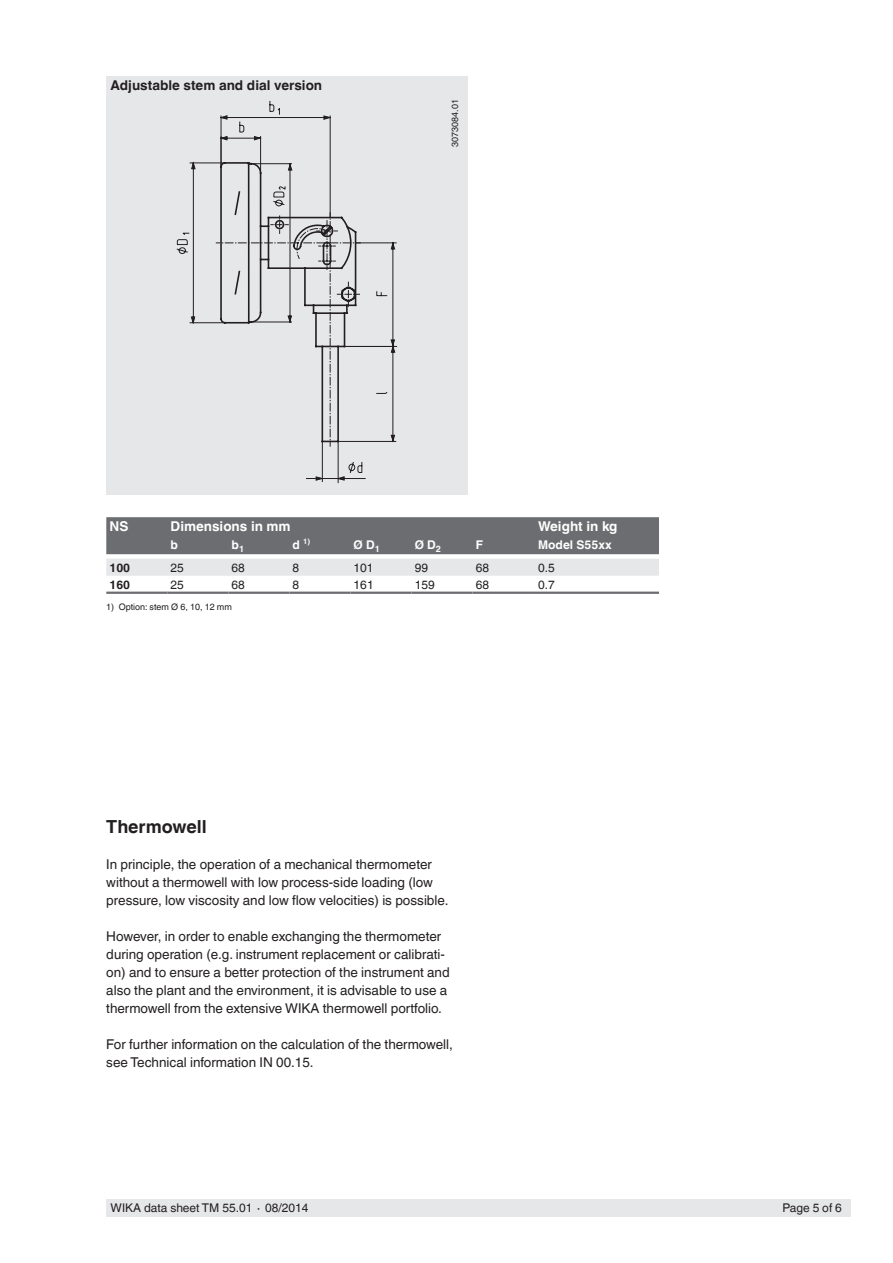
<style>
.page{position:relative;width:893px;height:1263px;background:#fff}
.page>*{position:absolute;margin:0;border:0;box-sizing:border-box;transform-origin:0 0}
.t1{font:700 18px "Helvetica World";color:#231f20}
.t2{font:13.5px/18px "Helvetica World";color:#231f20}
.t3{font:700 13.5px "Helvetica World";color:#231f20}
.t4{font:700 13.5px "Helvetica World";color:#fff}
.t5{font:12px "Helvetica World";color:#231f20}
.t6{font:700 12px "Helvetica World";color:#fff}
.t7{font:700 12px "Helvetica World";color:#231f20}
.t8{font:9px "Helvetica World";color:#231f20}
.t9{font:700 7.5px "Helvetica World";color:#fff}
.s1{font-size:12px}
</style>
<div class="page">
<div style="left:106px;top:1199px;width:744px;height:17px;background:#e6e7e9"></div>
<div style="left:106px;top:77px;width:362px;height:418px;background:#e6e7e9"></div>
<svg style="left:106px;top:517px;width:553px;height:59px;background:#9b9c9e"></svg>
<hr style="left:106px;top:592px;width:61px;height:2px;background:#6c6d70">
<hr style="left:167px;top:592px;width:61px;height:2px;background:#6c6d70">
<hr style="left:228px;top:592px;width:61px;height:2px;background:#6c6d70">
<hr style="left:289px;top:592px;width:61px;height:2px;background:#6c6d70">
<hr style="left:350px;top:592px;width:61px;height:2px;background:#6c6d70">
<hr style="left:411px;top:592px;width:61px;height:2px;background:#6c6d70">
<hr style="left:472px;top:592px;width:63px;height:2px;background:#6c6d70">
<hr style="left:535px;top:592px;width:124px;height:2px;background:#6c6d70">
<svg style="left:176px;top:101px;width:221px;height:380px"></svg>
<p class="t3" style="left:111px;top:77px;width:213px">Adjustable stem and dial version</p>
<p class="t8" style="left:450px;top:147px;width:49px;rotate:-90deg">3073084.01</p>
<p class="t4" style="left:109px;top:518px;width:20px">NS</p>
<p class="t4" style="left:171px;top:518px;width:122px">Dimensions in mm</p>
<p class="t4" style="left:538px;top:518px;width:81px">Weight in kg</p>
<p class="t6" style="left:171px;top:538px;width:9px">b</p>
<p class="t6" style="left:232px;top:538px;width:14px">b<sub>1</sub></p>
<p class="t9" style="left:293px;top:537px;width:19px"><span class="s1">d</span> 1)</p>
<p class="t6" style="left:354px;top:538px;width:28px">Ø D<sub>1</sub></p>
<p class="t6" style="left:415px;top:538px;width:28px">Ø D<sub>2</sub></p>
<p class="t6" style="left:476px;top:538px;width:9px">F</p>
<p class="t6" style="left:538px;top:538px;width:75px">Model S55xx</p>
<p class="t7" style="left:109px;top:560px;width:22px">100</p>
<p class="t5" style="left:171px;top:560px;width:15px">25</p>
<p class="t5" style="left:232px;top:560px;width:15px">68</p>
<p class="t5" style="left:293px;top:560px;width:8px">8</p>
<p class="t5" style="left:354px;top:560px;width:22px">101</p>
<p class="t5" style="left:415px;top:560px;width:15px">99</p>
<p class="t5" style="left:476px;top:560px;width:15px">68</p>
<p class="t5" style="left:538px;top:560px;width:18px">0.5</p>
<p class="t7" style="left:109px;top:577px;width:22px">160</p>
<p class="t5" style="left:171px;top:577px;width:15px">25</p>
<p class="t5" style="left:232px;top:577px;width:15px">68</p>
<p class="t5" style="left:293px;top:577px;width:8px">8</p>
<p class="t5" style="left:354px;top:577px;width:22px">161</p>
<p class="t5" style="left:415px;top:577px;width:22px">159</p>
<p class="t5" style="left:476px;top:577px;width:15px">68</p>
<p class="t5" style="left:538px;top:577px;width:18px">0.7</p>
<p class="t8" style="left:106px;top:601px;width:127px">1) Option: stem Ø 6, 10, 12 mm</p>
<h1 class="t1" style="left:106px;top:816px;width:102px">Thermowell</h1>
<p class="t2" style="left:106px;top:855px;width:344px">In principle, the operation of a mechanical thermometer without a thermowell with low process-side loading (low pressure, low viscosity and low flow velocities) is possible.</p>
<p class="t2" style="left:106px;top:927px;width:345px">However, in order to enable exchanging the thermometer during operation (e.g. instrument replacement or calibrati&shy;on) and to ensure a better protection of the instrument and also the plant and the environment, it is advisable to use a thermowell from the extensive WIKA thermowell portfolio.</p>
<p class="t2" style="left:106px;top:1035px;width:348px">For further information on the calculation of the thermowell, see Technical information IN 00.15.</p>
<p class="t5" style="left:111px;top:1201px;width:200px">WIKA data sheet TM 55.01 ∙ 08/2014</p>
<p class="t5" style="left:782px;top:1201px;width:61px">Page 5 of 6</p>
</div>
